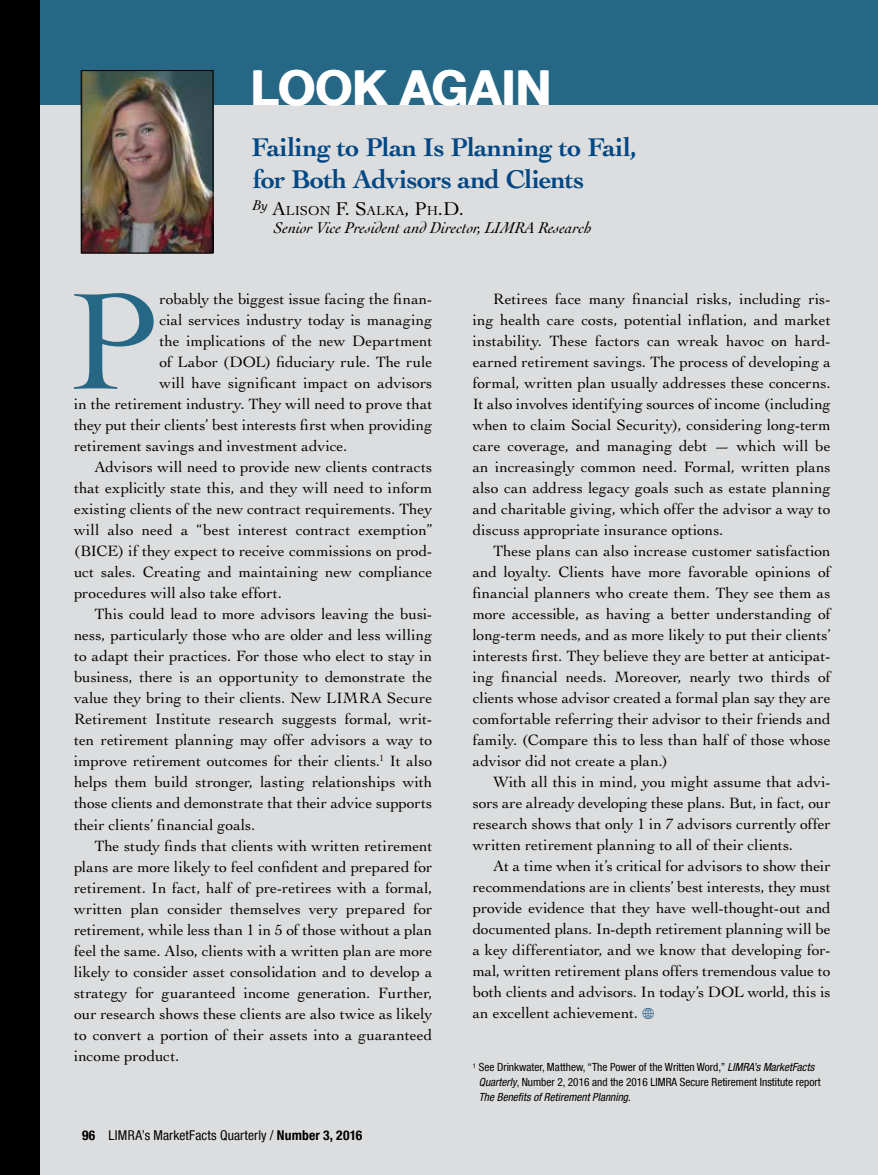
<style>
.page{position:relative;width:878px;height:1175px;background:#fff}
.page>*{position:absolute;margin:0;border:0;box-sizing:border-box;transform-origin:0 0}
.t1{font:144.15px "Cochin LT Std";color:#266786}
.t2{font:700 48px "Helvetica Neue LT Com";letter-spacing:-.005em;color:#fff}
.t3{font:700 27px/31.5px "Cochin LT Std";letter-spacing:-.02em;color:#004785}
.t4{font:19.5px "Cochin LT Std";color:#000}
.t5{font:italic 16.5px "Cochin LT Std";color:#000}
.t6{font:15.75px/21px "Cochin LT Std";color:#000;text-align:justify}
.t7{font:13.65px "Cochin LT Std";color:#000}
.t8{font:condensed 13.5px "Helvetica Neue LT Com";letter-spacing:.01em;color:#000}
.t9{font:condensed 11.25px/15px "Helvetica Neue LT Com";color:#000}
.s1{font-size:19.5px}
.s2{font-size:13.65px}
.s3{font-weight:700}
.s4{font-style:italic}
</style>
<div class="page">
<div style="left:0;top:0;width:878px;height:1174px;background:#dcddde"></div>
<div style="left:0;top:0;width:878px;height:104px;background:#266786"></div>
<div style="left:0;top:0;width:39px;height:1174px;background:#000"></div>
<img style="left:83px;top:72px;width:128px;height:179px">
<div style="left:81px;top:70px;width:132px;height:183px;border:1px solid #000"></div>
<h2 class="t2" style="left:250px;top:57px;width:302px">LOOK AGAIN</h2>
<h3 class="t3" style="left:251px;top:132px;width:387px">Failing to Plan Is Planning to Fail, for Both Advisors and Clients</h3>
<p class="t7" style="left:252px;top:203px;width:125px"><sup>By</sup> <span class="s1">A</span>LISON <span class="s1">F. S</span>ALKA</p>
<p class="t4" style="left:405px;top:197px;width:61px">, P<span class="s2">H</span>.D.</p>
<p class="t5" style="left:274px;top:218px;width:319px">Senior Vice President and Director, LIMRA Research</p>
<h1 class="t1" style="left:69px;top:259px;width:92px">P</h1>
<p class="t6" style="left:159px;top:289px;width:274px">robably the biggest issue facing the finan-</p>
<p class="t6" style="left:159px;top:310px;width:274px">cial services industry today is managing</p>
<p class="t6" style="left:159px;top:331px;width:274px">the implications of the new Department</p>
<p class="t6" style="left:159px;top:352px;width:274px">of Labor (DOL) fiduciary rule. The rule</p>
<p class="t6" style="left:159px;top:373px;width:274px">will have significant impact on advisors</p>
<p class="t6" style="left:74px;top:394px;width:360px">in the retirement industry. They will need to prove that</p>
<p class="t6" style="left:74px;top:415px;width:360px">they put their clients’ best interests first when providing</p>
<p class="t6" style="left:74px;top:436px;width:275px">retirement savings and investment advice.</p>
<p class="t6" style="left:94px;top:457px;width:339px">Advisors will need to provide new clients contracts</p>
<p class="t6" style="left:74px;top:478px;width:360px">that explicitly state this, and they will need to inform</p>
<p class="t6" style="left:74px;top:499px;width:360px">existing clients of the new contract requirements. They</p>
<p class="t6" style="left:74px;top:520px;width:360px">will also need a “best interest contract exemption”</p>
<p class="t6" style="left:74px;top:541px;width:360px">(BICE) if they expect to receive commissions on prod-</p>
<p class="t6" style="left:74px;top:562px;width:360px">uct sales. Creating and maintaining new compliance</p>
<p class="t6" style="left:74px;top:582px;width:209px">procedures will also take effort.</p>
<p class="t6" style="left:94px;top:603px;width:339px">This could lead to more advisors leaving the busi-</p>
<p class="t6" style="left:74px;top:624px;width:360px">ness, particularly those who are older and less willing</p>
<p class="t6" style="left:74px;top:645px;width:360px">to adapt their practices. For those who elect to stay in</p>
<p class="t6" style="left:74px;top:666px;width:360px">business, there is an opportunity to demonstrate the</p>
<p class="t6" style="left:74px;top:687px;width:360px">value they bring to their clients. New LIMRA Secure</p>
<p class="t6" style="left:74px;top:708px;width:360px">Retirement Institute research suggests formal, writ-</p>
<p class="t6" style="left:74px;top:729px;width:360px">ten retirement planning may offer advisors a way to</p>
<p class="t6" style="left:74px;top:750px;width:360px">improve retirement outcomes for their clients.<sup>1</sup> It also</p>
<p class="t6" style="left:74px;top:772px;width:360px">helps them build stronger, lasting relationships with</p>
<p class="t6" style="left:74px;top:793px;width:360px">those clients and demonstrate that their advice supports</p>
<p class="t6" style="left:74px;top:814px;width:183px">their clients’ financial goals.</p>
<p class="t6" style="left:94px;top:835px;width:339px">The study finds that clients with written retirement</p>
<p class="t6" style="left:74px;top:856px;width:360px">plans are more likely to feel confident and prepared for</p>
<p class="t6" style="left:74px;top:877px;width:360px">retirement. In fact, half of pre-retirees with a formal,</p>
<p class="t6" style="left:74px;top:898px;width:360px">written plan consider themselves very prepared for</p>
<p class="t6" style="left:74px;top:919px;width:360px">retirement, while less than 1 in 5 of those without a plan</p>
<p class="t6" style="left:74px;top:940px;width:360px">feel the same. Also, clients with a written plan are more</p>
<p class="t6" style="left:74px;top:961px;width:360px">likely to consider asset consolidation and to develop a</p>
<p class="t6" style="left:74px;top:982px;width:360px">strategy for guaranteed income generation. Further,</p>
<p class="t6" style="left:74px;top:1003px;width:360px">our research shows these clients are also twice as likely</p>
<p class="t6" style="left:74px;top:1024px;width:360px">to convert a portion of their assets into a guaranteed</p>
<p class="t6" style="left:74px;top:1044px;width:107px">income product.</p>
<p class="t8" style="left:82px;top:1126px;width:282px"><span class="s3">96</span> LIMRA’s MarketFacts Quarterly / <span class="s3">Number 3, 2016</span></p>
<p class="t6" style="left:473px;top:288px;width:359px;text-indent:20px">Retirees face many financial risks, including ris&shy;ing health care costs, potential inflation, and market instability. These factors can wreak havoc on hard&shy;earned retirement savings. The process of developing a formal, written plan usually addresses these concerns.<br>It also involves identifying sources of income (including when to claim Social Security), considering long-term care coverage, and managing debt — which will be an increasingly common need. Formal, written plans also can address legacy goals such as estate planning and charitable giving, which offer the advisor a way to discuss appropriate insurance options.</p>
<p class="t6" style="left:473px;top:540px;width:359px;text-indent:20px">These plans can also increase customer satisfaction and loyalty. Clients have more favorable opinions of financial planners who create them. They see them as more accessible, as having a better understanding of long-term needs, and as more likely to put their clients’ interests first. They believe they are better at anticipat&shy;ing financial needs. Moreover, nearly two thirds of clients whose advisor created a formal plan say they are comfortable referring their advisor to their friends and family. (Compare this to less than half of those whose advisor did not create a plan.)</p>
<p class="t6" style="left:473px;top:771px;width:359px;text-indent:20px">With all this in mind, you might assume that advi&shy;sors are already developing these plans. But, in fact, our research shows that only 1 in 7 advisors currently offer written retirement planning to all of their clients.</p>
<p class="t6" style="left:473px;top:855px;width:359px;text-indent:20px">At a time when it’s critical for advisors to show their recommendations are in clients’ best interests, they must provide evidence that they have well-thought-out and documented plans. In-depth retirement planning will be a key differentiator, and we know that developing for&shy;mal, written retirement plans offers tremendous value to both clients and advisors. In today’s DOL world, this is an excellent achievement.</p>
<p class="t9" style="left:478px;top:1059px;width:343px;text-indent:-6px"><sup>1</sup> See Drinkwater, Matthew, “The Power of the Written Word,” <span class="s4">LIMRA’s MarketFacts<br>Quarterly</span>, Number 2, 2016 and the 2016 LIMRA Secure Retirement Institute report<br><span class="s4">The Benefits of Retirement Planning</span>.</p>
</div>
